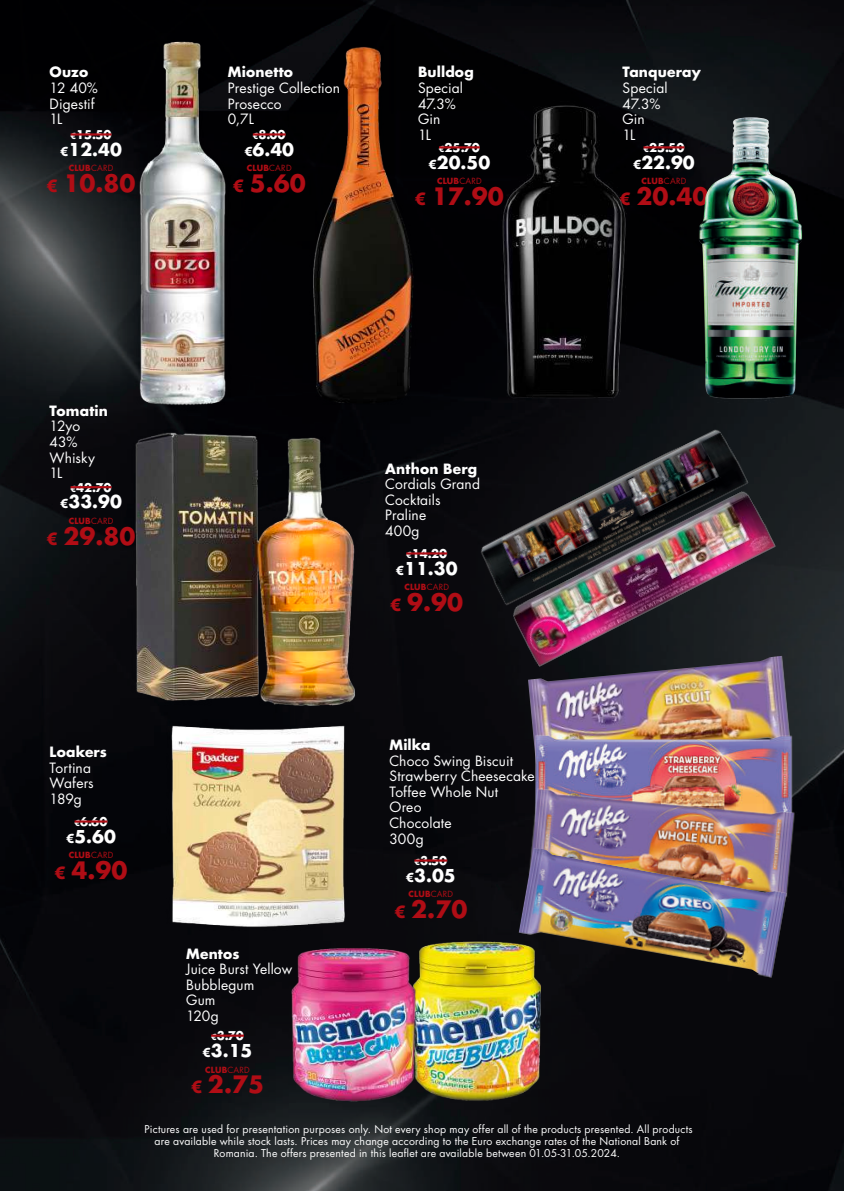
<style>
.page{position:relative;width:844px;height:1191px;background:#fff}
.page>*{position:absolute;margin:0;border:0;box-sizing:border-box;transform-origin:0 0}
.t1{font:700 23.28px "Futura LT Pro";color:#b00d15}
.t2{font:700 17.32px "Futura LT Pro";color:#fff}
.t3{font:13.83px/15.6px "Futura LT Pro";letter-spacing:.005em;color:#fff}
.t4{font:700 13.83px "Futura LT Pro";letter-spacing:.015em;color:#fff}
.t5{font:700 11.72px "Futura LT Pro";color:#fff}
.t6{font:10.5px/12.2px "Futura LT Pro";letter-spacing:.02em;color:#fff;text-align:center}
.t7{font:700 8.22px "Futura LT Pro";letter-spacing:.025em;color:#b00d15}
.s1{font-size:8.05px}
.s2{font-size:12.08px}
.s3{font-weight:400}
.s4{font-size:16.45px}
</style>
<div class="page">
<img style="left:0;top:0;width:843px;height:1191px">
<hr style="left:71px;top:133px;width:40px;height:2px;background:#b00d15">
<hr style="left:75px;top:820px;width:32px;height:2px;background:#b00d15">
<hr style="left:211px;top:1034px;width:33px;height:2px;background:#b00d15">
<hr style="left:406px;top:552px;width:41px;height:2px;background:#b00d15">
<hr style="left:414px;top:859px;width:33px;height:2px;background:#b00d15">
<hr style="left:253px;top:133px;width:32px;height:2px;background:#b00d15">
<hr style="left:439px;top:146px;width:41px;height:2px;background:#b00d15">
<hr style="left:643px;top:146px;width:41px;height:2px;background:#b00d15">
<img style="left:112px;top:21px;width:146px;height:361px">
<img style="left:270px;top:37px;width:181px;height:367px">
<img style="left:501px;top:60px;width:126px;height:340px">
<img style="left:698px;top:117px;width:103px;height:288px">
<img style="left:70px;top:382px;width:349px;height:349px">
<img style="left:460px;top:405px;width:303px;height:221px">
<img style="left:504px;top:483px;width:276px;height:188px">
<img style="left:527px;top:656px;width:263px;height:73px">
<img style="left:527px;top:729px;width:272px;height:56px">
<img style="left:522px;top:785px;width:279px;height:119px">
<img style="left:518px;top:847px;width:269px;height:132px">
<img style="left:160px;top:694px;width:196px;height:263px">
<img style="left:402px;top:930px;width:149px;height:184px">
<img style="left:286px;top:941px;width:134px;height:162px">
<h3 class="t4" style="left:50px;top:62px;width:40px">Ouzo</h3>
<h3 class="t3" style="left:50px;top:80px;width:50px">12 40%<br>Digestif<br>1L</h3>
<p class="t5" style="left:71px;top:125px;width:42px"><span class="s1">€</span>15.50</p>
<h2 class="t2" style="left:60px;top:136px;width:63px"><span class="s2">€</span>12.40</h2>
<p class="t7" style="left:69px;top:162px;width:46px">CLUB<span class="s3">CARD</span></p>
<h1 class="t1" style="left:47px;top:165px;width:90px"><span class="s4">€</span> 10.80</h1>
<h3 class="t4" style="left:228px;top:62px;width:67px">Mionetto</h3>
<h3 class="t3" style="left:228px;top:80px;width:114px">Prestige Collection<br>Prosecco<br>0,7L</h3>
<p class="t5" style="left:253px;top:125px;width:34px"><span class="s1">€</span>8.00</p>
<h2 class="t2" style="left:244px;top:136px;width:51px"><span class="s2">€</span>6.40</h2>
<p class="t7" style="left:247px;top:162px;width:46px">CLUB<span class="s3">CARD</span></p>
<h1 class="t1" style="left:233px;top:165px;width:74px"><span class="s4">€</span> 5.60</h1>
<h3 class="t4" style="left:418px;top:62px;width:57px">Bulldog</h3>
<h3 class="t3" style="left:418px;top:80px;width:47px">Special<br>47.3%<br>Gin<br>1L</h3>
<p class="t5" style="left:439px;top:138px;width:42px"><span class="s1">€</span>25.70</p>
<h2 class="t2" style="left:428px;top:149px;width:63px"><span class="s2">€</span>20.50</h2>
<p class="t7" style="left:437px;top:175px;width:46px">CLUB<span class="s3">CARD</span></p>
<h1 class="t1" style="left:415px;top:178px;width:90px"><span class="s4">€</span> 17.90</h1>
<h3 class="t4" style="left:622px;top:62px;width:80px">Tanqueray</h3>
<h3 class="t3" style="left:622px;top:80px;width:47px">Special<br>47.3%<br>Gin<br>1L</h3>
<p class="t5" style="left:643px;top:138px;width:42px"><span class="s1">€</span>25.50</p>
<h2 class="t2" style="left:633px;top:149px;width:63px"><span class="s2">€</span>22.90</h2>
<p class="t7" style="left:641px;top:175px;width:46px">CLUB<span class="s3">CARD</span></p>
<h1 class="t1" style="left:619px;top:178px;width:90px"><span class="s4">€</span> 20.40</h1>
<h3 class="t4" style="left:50px;top:400px;width:60px">Tomatin</h3>
<h3 class="t3" style="left:50px;top:418px;width:47px">12yo<br>43%<br>Whisky<br>1L</h3>
<p class="t5" style="left:71px;top:478px;width:42px"><span class="s1">€</span>42.70</p>
<h2 class="t2" style="left:60px;top:488px;width:63px"><span class="s2">€</span>33.90</h2>
<p class="t7" style="left:69px;top:514px;width:46px">CLUB<span class="s3">CARD</span></p>
<h1 class="t1" style="left:47px;top:518px;width:90px"><span class="s4">€</span> 29.80</h1>
<h3 class="t4" style="left:385px;top:458px;width:93px">Anthon Berg</h3>
<h3 class="t3" style="left:385px;top:476px;width:96px">Cordials Grand<br>Cocktails<br>Praline<br>400g</h3>
<p class="t5" style="left:406px;top:544px;width:42px"><span class="s1">€</span>14.20</p>
<h2 class="t2" style="left:396px;top:555px;width:63px"><span class="s2">€</span>11.30</h2>
<p class="t7" style="left:404px;top:581px;width:46px">CLUB<span class="s3">CARD</span></p>
<h1 class="t1" style="left:390px;top:584px;width:74px"><span class="s4">€</span> 9.90</h1>
<h3 class="t4" style="left:50px;top:741px;width:59px">Loakers</h3>
<h3 class="t3" style="left:50px;top:759px;width:46px">Tortina<br>Wafers<br>189g</h3>
<p class="t5" style="left:75px;top:812px;width:34px"><span class="s1">€</span>6.60</p>
<h2 class="t2" style="left:66px;top:823px;width:51px"><span class="s2">€</span>5.60</h2>
<p class="t7" style="left:69px;top:849px;width:46px">CLUB<span class="s3">CARD</span></p>
<h1 class="t1" style="left:55px;top:852px;width:74px"><span class="s4">€</span> 4.90</h1>
<h3 class="t4" style="left:186px;top:942px;width:55px">Mentos</h3>
<h3 class="t3" style="left:186px;top:961px;width:107px">Juice Burst Yellow<br>Bubblegum<br>Gum<br>120g</h3>
<p class="t5" style="left:211px;top:1026px;width:34px"><span class="s1">€</span>3.70</p>
<h2 class="t2" style="left:202px;top:1037px;width:51px"><span class="s2">€</span>3.15</h2>
<p class="t7" style="left:205px;top:1063px;width:46px">CLUB<span class="s3">CARD</span></p>
<h1 class="t1" style="left:191px;top:1066px;width:74px"><span class="s4">€</span> 2.75</h1>
<h3 class="t4" style="left:389px;top:734px;width:43px">Milka</h3>
<h3 class="t3" style="left:389px;top:752px;width:147px">Choco Swing Biscuit<br>Strawberry Cheesecake<br>Toffee Whole Nut<br>Oreo<br>Chocolate<br>300g</h3>
<p class="t5" style="left:414px;top:851px;width:34px"><span class="s1">€</span>3.50</p>
<h2 class="t2" style="left:406px;top:862px;width:51px"><span class="s2">€</span>3.05</h2>
<p class="t7" style="left:408px;top:888px;width:46px">CLUB<span class="s3">CARD</span></p>
<h1 class="t1" style="left:394px;top:891px;width:74px"><span class="s4">€</span> 2.70</h1>
<p class="t6" style="left:144px;top:1122px;width:549px">Pictures are used for presentation purposes only. Not every shop may offer all of the products presented. All products are available while stock lasts. Prices may change according to the Euro exchange rates of the National Bank of<br>Romania. The offers presented in this leaflet are available between 01.05-31.05.2024.</p>
</div>
